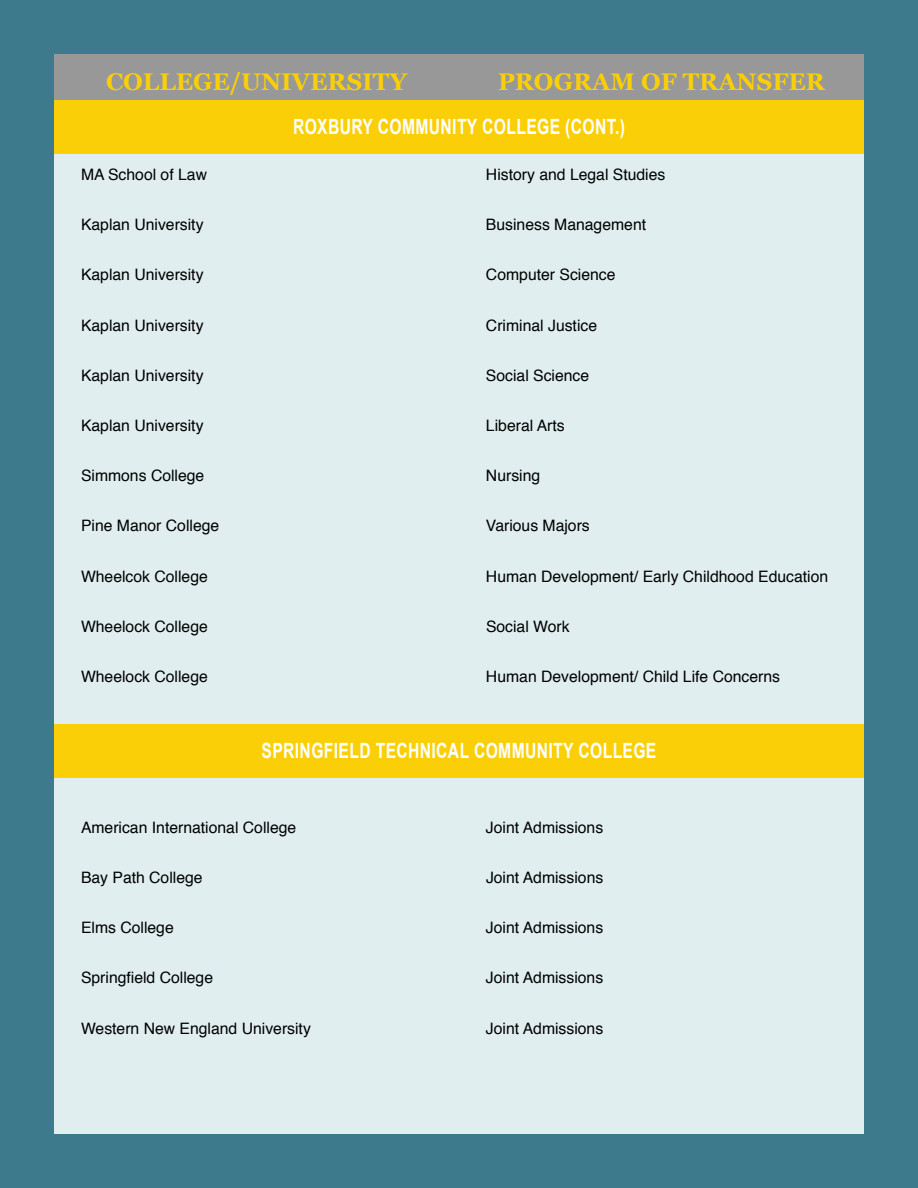
<style>
.page{position:relative;width:918px;height:1188px;background:#3c7a8c}
.page>*{position:absolute;margin:0;border:0;box-sizing:border-box;transform-origin:0 0}
.t1{font:700 24px "Georgia";color:#fbcf07}
.t2{font:700 21px "Arial";letter-spacing:.025em;color:#fff;scale:.74 1}
.t3{font:15.75px "Helvetica";color:#000}
</style>
<div class="page">
<div style="left:54px;top:153px;width:810px;height:981px;background:#e0eeef"></div>
<div style="left:54px;top:54px;width:405px;height:45px;background:#989898"></div>
<div style="left:459px;top:54px;width:405px;height:45px;background:#989898"></div>
<div style="left:54px;top:724px;width:810px;height:54px;background:#fbcf07"></div>
<div style="left:54px;top:100px;width:810px;height:54px;background:#fbcf07"></div>
<h1 class="t1" style="left:106px;top:66px;width:302px">COLLEGE/UNIVERSITY</h1>
<h1 class="t1" style="left:498px;top:66px;width:328px">PROGRAM OF TRANSFER</h1>
<h2 class="t2" style="left:293px;top:113px;width:450px">ROXBURY COMMUNITY COLLEGE (CONT.)</h2>
<p class="t3" style="left:81px;top:162px;width:128px">MA School of Law</p>
<p class="t3" style="left:486px;top:162px;width:181px">History and Legal Studies</p>
<p class="t3" style="left:81px;top:213px;width:124px">Kaplan University</p>
<p class="t3" style="left:486px;top:213px;width:162px">Business Management</p>
<p class="t3" style="left:81px;top:263px;width:124px">Kaplan University</p>
<p class="t3" style="left:486px;top:263px;width:131px">Computer Science</p>
<p class="t3" style="left:81px;top:313px;width:124px">Kaplan University</p>
<p class="t3" style="left:486px;top:313px;width:113px">Criminal Justice</p>
<p class="t3" style="left:81px;top:363px;width:124px">Kaplan University</p>
<p class="t3" style="left:486px;top:363px;width:105px">Social Science</p>
<p class="t3" style="left:81px;top:413px;width:124px">Kaplan University</p>
<p class="t3" style="left:486px;top:413px;width:80px">Liberal Arts</p>
<p class="t3" style="left:81px;top:464px;width:125px">Simmons College</p>
<p class="t3" style="left:486px;top:464px;width:56px">Nursing</p>
<p class="t3" style="left:81px;top:514px;width:140px">Pine Manor College</p>
<p class="t3" style="left:486px;top:514px;width:105px">Various Majors</p>
<p class="t3" style="left:81px;top:564px;width:128px">Wheelcok College</p>
<p class="t3" style="left:486px;top:564px;width:344px">Human Development/ Early Childhood Education</p>
<p class="t3" style="left:81px;top:614px;width:128px">Wheelock College</p>
<p class="t3" style="left:486px;top:614px;width:85px">Social Work</p>
<p class="t3" style="left:81px;top:664px;width:128px">Wheelock College</p>
<p class="t3" style="left:486px;top:664px;width:296px">Human Development/ Child Life Concerns</p>
<h2 class="t2" style="left:262px;top:737px;width:535px">SPRINGFIELD TECH NICAL COMMUNITY COLLEGE</h2>
<p class="t3" style="left:81px;top:815px;width:217px">American International College</p>
<p class="t3" style="left:486px;top:815px;width:119px">Joint Admissions</p>
<p class="t3" style="left:81px;top:865px;width:123px">Bay Path College</p>
<p class="t3" style="left:486px;top:865px;width:119px">Joint Admissions</p>
<p class="t3" style="left:81px;top:915px;width:94px">Elms College</p>
<p class="t3" style="left:486px;top:915px;width:119px">Joint Admissions</p>
<p class="t3" style="left:81px;top:966px;width:134px">Springfield College</p>
<p class="t3" style="left:486px;top:966px;width:119px">Joint Admissions</p>
<p class="t3" style="left:81px;top:1016px;width:231px">Western New England University</p>
<p class="t3" style="left:486px;top:1016px;width:119px">Joint Admissions</p>
</div>
